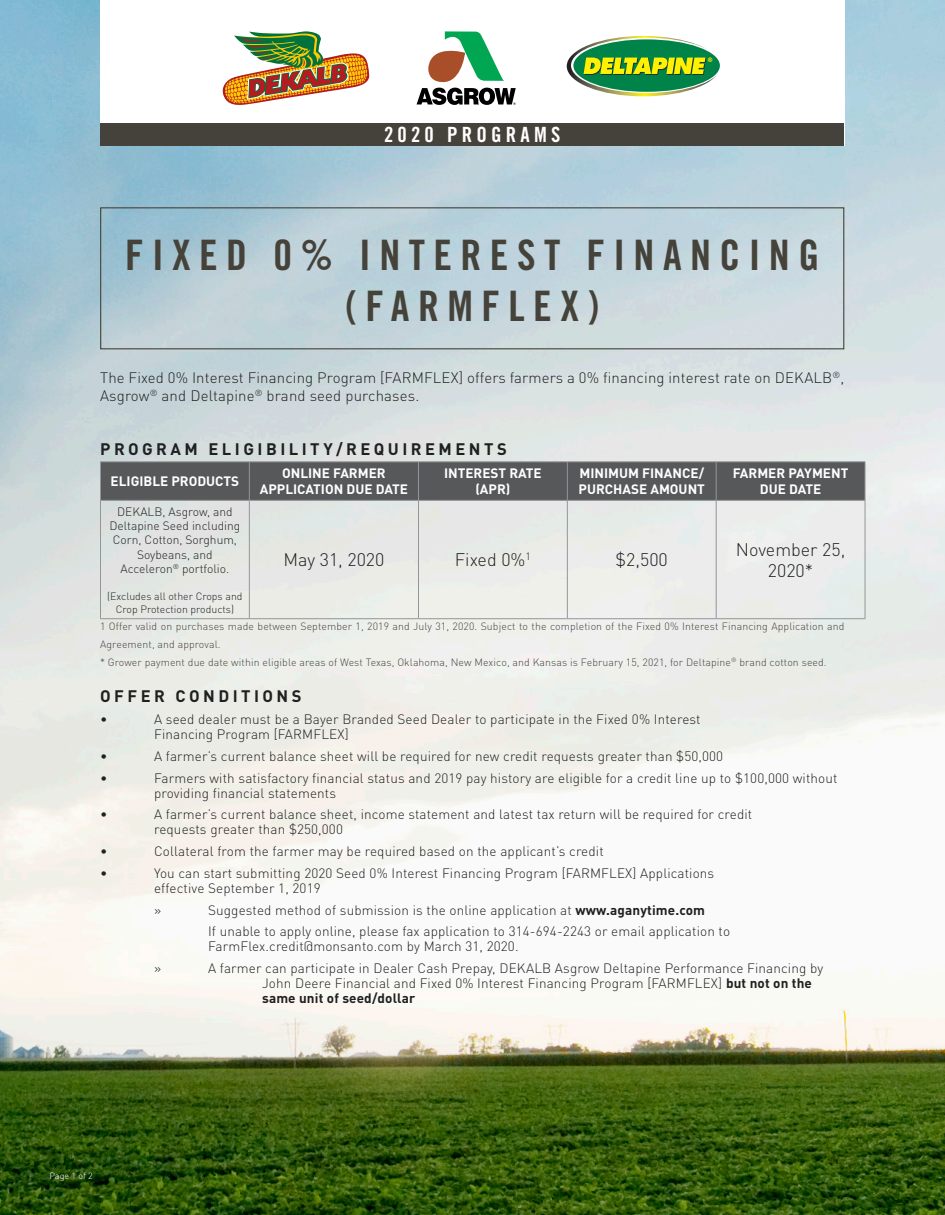
<style>
.page{position:relative;width:945px;height:1215px;background:#fff}
.page>*{position:absolute;margin:0;border:0;box-sizing:border-box;transform-origin:0 0}
.t1{font:42px/50.4px "Trade Gothic Bold Cond Twenty";letter-spacing:.2em;color:#45423a;text-align:center}
.t2{font:21px "Trade Gothic Bold Cond Twenty";letter-spacing:.2em;color:#fff}
.t3{font:300 18px/21.6px "DINOT";color:#1f2020;text-align:center}
.t4{font:700 16.5px "DINOT";letter-spacing:.21em;color:#1f2020}
.t5{font:300 15px/18px "DINOT";letter-spacing:.01em;color:#1f2020}
.t6{font:300 13.5px/15px "DINOT";letter-spacing:.01em;color:#1f2020}
.t7{font:700 13.5px/16.2px "DINOT";color:#fff}
.t8{font:300 12px/14.4px "DINOT";color:#1f2020;text-align:center}
.t9{font:300 10.5px/18px "DINOT";letter-spacing:.01em;color:#45423a}
.t10{font:300 10.5px/12.6px "DINOT";color:#1f2020;text-align:center}
.t11{font:300 9px "DINOT";color:#fff}
.s1{font-weight:700}
</style>
<div class="page">
<img style="left:0;top:0;width:945px;height:1215px">
<div style="left:101px;top:462px;width:764px;height:38px;background:#57585a"></div>
<hr style="left:100px;top:461px;width:149px;height:1px;background:#939598">
<hr style="left:100px;top:462px;width:1px;height:38px;background:#939598">
<hr style="left:249px;top:461px;width:170px;height:1px;background:#939598">
<hr style="left:249px;top:462px;width:1px;height:38px;background:#939598">
<hr style="left:419px;top:461px;width:148px;height:1px;background:#939598">
<hr style="left:418px;top:462px;width:1px;height:38px;background:#939598">
<hr style="left:567px;top:461px;width:149px;height:1px;background:#939598">
<hr style="left:567px;top:462px;width:1px;height:38px;background:#939598">
<hr style="left:716px;top:461px;width:149px;height:1px;background:#939598">
<hr style="left:716px;top:462px;width:1px;height:38px;background:#939598">
<hr style="left:865px;top:462px;width:1px;height:38px;background:#939598">
<hr style="left:100px;top:500px;width:149px;height:1px;background:#939598">
<hr style="left:100px;top:501px;width:1px;height:117px;background:#939598">
<hr style="left:249px;top:500px;width:170px;height:1px;background:#939598">
<hr style="left:249px;top:501px;width:1px;height:117px;background:#939598">
<hr style="left:419px;top:500px;width:148px;height:1px;background:#939598">
<hr style="left:418px;top:501px;width:1px;height:117px;background:#939598">
<hr style="left:567px;top:500px;width:149px;height:1px;background:#939598">
<hr style="left:567px;top:501px;width:1px;height:117px;background:#939598">
<hr style="left:716px;top:500px;width:149px;height:1px;background:#939598">
<hr style="left:716px;top:501px;width:1px;height:117px;background:#939598">
<hr style="left:865px;top:501px;width:1px;height:117px;background:#939598">
<hr style="left:100px;top:618px;width:149px;height:1px;background:#939598">
<hr style="left:249px;top:618px;width:170px;height:1px;background:#939598">
<hr style="left:419px;top:618px;width:148px;height:1px;background:#939598">
<hr style="left:567px;top:618px;width:149px;height:1px;background:#939598">
<hr style="left:716px;top:618px;width:149px;height:1px;background:#939598">
<div style="left:100px;top:207px;width:744px;height:142px;border:1px solid #45423a"></div>
<div style="left:100px;top:0;width:744px;height:146px;background:#fff"></div>
<svg style="left:222px;top:31px;width:148px;height:74px"></svg>
<svg style="left:417px;top:31px;width:99px;height:74px"></svg>
<div style="left:100px;top:123px;width:744px;height:23px;background:#45413b"></div>
<svg style="left:567px;top:36px;width:153px;height:60px"></svg>
<p class="t2" style="left:384px;top:122px;width:178px">2020 PROGRAMS</p>
<p class="t1" style="left:125px;top:230px;width:696px">FIXED 0% INTEREST FINANCING (FARMFLEX)</p>
<p class="t5" style="left:100px;top:369px;width:746px">The Fixed 0% Interest Financing Program [FARMFLEX] offers farmers a 0% financing interest rate on DEKALB<sup>®</sup>,<br>Asgrow<sup>®</sup> and Deltapine<sup>®</sup> brand seed purchases.</p>
<p class="t4" style="left:100px;top:439px;width:408px">PROGRAM ELIGIBILITY/REQUIREMENTS</p>
<p class="t7" style="left:111px;top:473px;width:130px">ELIGIBLE PRODUCTS</p>
<p class="t7" style="left:579px;top:465px;width:128px">MINIMUM FINANCE/<br>PURCHASE AMOUNT</p>
<p class="t7" style="left:733px;top:465px;width:117px;text-align:center">FARMER PAYMENT<br>DUE DATE</p>
<p class="t7" style="left:282px;top:465px;width:105px">ONLINE FARMER</p>
<p class="t7" style="left:260px;top:481px;width:150px">APPLICATION DUE DATE</p>
<p class="t7" style="left:444px;top:465px;width:99px">INTEREST RATE</p>
<p class="t7" style="left:475px;top:481px;width:36px">(APR)</p>
<p class="t8" style="left:109px;top:504px;width:132px">DEKALB, Asgrow, and<br>Deltapine Seed including<br>Corn, Cotton, Sorghum,<br>Soybeans, and</p>
<p class="t8" style="left:121px;top:561px;width:110px">Acceleron<sup>®</sup> portfolio.</p>
<p class="t10" style="left:107px;top:590px;width:137px">(Excludes all other Crops and<br>Crop Protection products)</p>
<p class="t3" style="left:283px;top:549px;width:103px">May 31, 2020</p>
<p class="t3" style="left:455px;top:549px;width:77px">Fixed 0%<sup>1</sup></p>
<p class="t3" style="left:616px;top:549px;width:54px">$2,500</p>
<p class="t3" style="left:736px;top:538px;width:111px">November 25,<br>2020*</p>
<p class="t9" style="left:100px;top:617px;width:746px">1 Offer valid on purchases made between September 1, 2019 and July 31, 2020. Subject to the completion of the Fixed 0% Interest Financing Application and<br>Agreement, and approval.</p>
<p class="t9" style="left:100px;top:653px;width:728px">* Grower payment due date within eligible areas of West Texas, Oklahoma, New Mexico, and Kansas is February 15, 2021, for Deltapine<sup>®</sup> brand cotton seed.</p>
<p class="t4" style="left:100px;top:686px;width:203px">OFFER CONDITIONS</p>
<p class="t6" style="left:100px;top:712px;width:9px">•</p>
<p class="t6" style="left:154px;top:712px;width:548px">A seed dealer must be a Bayer Branded Seed Dealer to participate in the Fixed 0% Interest<br>Financing Program [FARMFLEX]</p>
<p class="t6" style="left:100px;top:748px;width:9px">•</p>
<p class="t6" style="left:154px;top:748px;width:571px">A farmer’s current balance sheet will be required for new credit requests greater than $50,000</p>
<p class="t6" style="left:100px;top:770px;width:9px">•</p>
<p class="t6" style="left:154px;top:770px;width:685px">Farmers with satisfactory financial status and 2019 pay history are eligible for a credit line up to $100,000 without providing financial statements</p>
<p class="t6" style="left:100px;top:807px;width:9px">•</p>
<p class="t6" style="left:154px;top:807px;width:600px">A farmer’s current balance sheet, income statement and latest tax return will be required for credit requests greater than $250,000</p>
<p class="t6" style="left:100px;top:844px;width:9px">•</p>
<p class="t6" style="left:154px;top:844px;width:451px">Collateral from the farmer may be required based on the applicant’s credit</p>
<p class="t6" style="left:100px;top:865px;width:9px">•</p>
<p class="t6" style="left:154px;top:865px;width:562px">You can start submitting 2020 Seed 0% Interest Financing Program [FARMFLEX] Applications effective September 1, 2019</p>
<p class="t6" style="left:154px;top:902px;width:9px">»</p>
<p class="t6" style="left:208px;top:902px;width:498px">Suggested method of submission is the online application at <span class="s1">www.aganytime.com</span></p>
<p class="t6" style="left:208px;top:924px;width:524px">If unable to apply online, please fax application to 314-694-2243 or email application to<br>FarmFlex.credit@monsanto.com by March 31, 2020.</p>
<p class="t6" style="left:154px;top:961px;width:9px">»</p>
<p class="t6" style="left:262px;top:961px;width:563px;text-indent:-54px">A farmer can participate in Dealer Cash Prepay, DEKALB Asgrow Deltapine Performance Financing by<br>John Deere Financial and Fixed 0% Interest Financing Program [FARMFLEX] <span class="s1">but not on the same unit of seed/dollar</span></p>
<p class="t11" style="left:49px;top:1171px;width:45px">Page 1 of 2</p>
</div>
